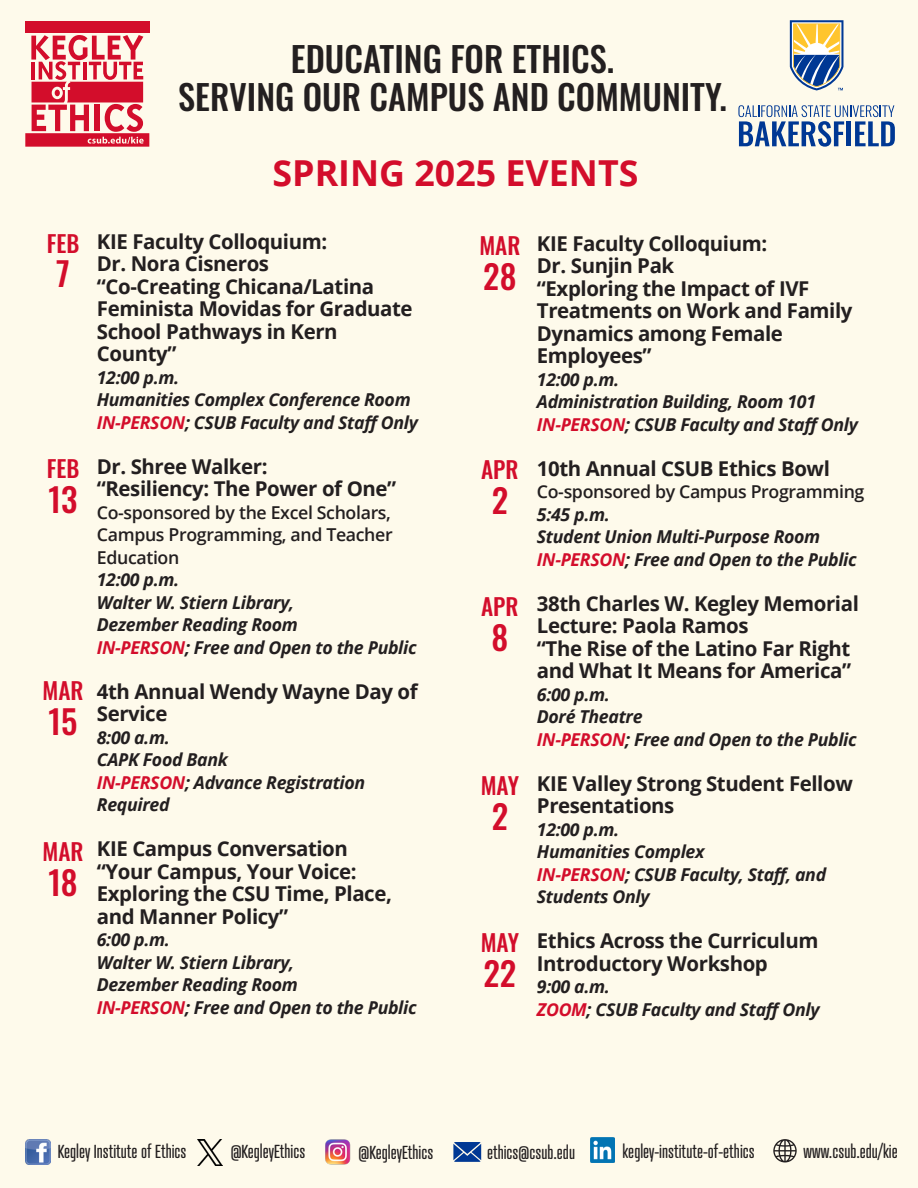
<style>
.page{position:relative;width:918px;height:1188px;background:#fefaeb}
.page>*{position:absolute;margin:0;border:0;box-sizing:border-box;transform-origin:0 0}
.t1{font:700 35.85px "Open Sans";color:#d30d2b}
.t2{font:500 34.5px "Oswald";color:#231f20}
.t3{font:500 33px "Oswald";color:#d30d2b}
.t4{font:500 23.25px "Oswald";color:#d30d2b}
.t5{font:700 20.4px/22.5px "Open Sans";letter-spacing:-.02em;color:#231f20}
.t6{font:18.3px "Atrament";color:#231f20}
.t7{font:italic 700 17.7px/22.5px "Open Sans";letter-spacing:-.02em;color:#231f20}
.t8{font:600 17.7px/22.5px "Open Sans";letter-spacing:-.02em;color:#231f20;text-align:justify}
.s1{color:#d30d2b}
</style>
<div class="page">
<div style="left:25px;top:21px;width:124px;height:12px;background:#d30d2b"></div>
<svg style="left:25px;top:35px;width:124px;height:112px"></svg>
<svg style="left:738px;top:105px;width:157px;height:42px"></svg>
<svg style="left:790px;top:20px;width:53px;height:70px;background:#a0a499"></svg>
<img style="left:590px;top:1137px;width:25px;height:25px">
<img style="left:25px;top:1140px;width:25px;height:24px">
<img style="left:325px;top:1139px;width:26px;height:26px">
<svg style="left:773px;top:1139px;width:24px;height:23px"></svg>
<svg style="left:453px;top:1142px;width:28px;height:20px"></svg>
<img style="left:197px;top:1140px;width:26px;height:25px">
<p class="t2" style="left:291px;top:41px;width:325px">EDUCATING FOR ETHICS.</p>
<p class="t2" style="left:178px;top:78px;width:550px">SERVING OUR CAMPUS AND COMMUNITY.</p>
<p class="t1" style="left:272px;top:148px;width:368px">SPRING 2025 EVENTS</p>
<p class="t4" style="left:47px;top:231px;width:34px">FEB</p>
<p class="t3" style="left:56px;top:257px;width:15px">7</p>
<p class="t4" style="left:47px;top:457px;width:34px">FEB</p>
<p class="t3" style="left:49px;top:483px;width:30px">13</p>
<p class="t4" style="left:43px;top:678px;width:43px">MAR</p>
<p class="t3" style="left:49px;top:704px;width:30px">15</p>
<p class="t4" style="left:43px;top:839px;width:43px">MAR</p>
<p class="t3" style="left:48px;top:865px;width:31px">18</p>
<p class="t5" style="left:97px;top:229px;width:232px">KIE Faculty Colloquium:</p>
<p class="t5" style="left:97px;top:252px;width:174px">Dr. Nora Cisneros</p>
<p class="t5" style="left:97px;top:274px;width:317px">“Co-Creating Chicana/Latina<br>Feminista Movidas for Graduate<br>School Pathways in Kern<br>County”</p>
<p class="t7" style="left:97px;top:366px;width:84px">12:00 p.m.</p>
<p class="t7" style="left:97px;top:388px;width:315px">Humanities Complex Conference Room</p>
<p class="t7" style="left:97px;top:411px;width:323px"><span class="s1">IN-PERSON</span>; CSUB Faculty and Staff Only</p>
<p class="t5" style="left:97px;top:454px;width:172px">Dr. Shree Walker:</p>
<p class="t5" style="left:97px;top:477px;width:301px">“Resiliency: The Power of One”</p>
<p class="t8" style="left:97px;top:501px;width:297px">Co-sponsored by the Excel Scholars, Campus Programming, and Teacher Education</p>
<p class="t7" style="left:97px;top:568px;width:84px">12:00 p.m.</p>
<p class="t7" style="left:97px;top:591px;width:199px">Walter W. Stiern Library,</p>
<p class="t7" style="left:97px;top:613px;width:203px">Dezember Reading Room</p>
<p class="t7" style="left:97px;top:636px;width:321px"><span class="s1">IN-PERSON</span>; Free and Open to the Public</p>
<p class="t5" style="left:97px;top:679px;width:322px">4th Annual Wendy Wayne Day of<br>Service</p>
<p class="t7" style="left:97px;top:726px;width:74px">8:00 a.m.</p>
<p class="t7" style="left:97px;top:748px;width:132px">CAPK Food Bank</p>
<p class="t7" style="left:97px;top:771px;width:270px"><span class="s1">IN-PERSON</span>; Advance Registration<br>Required</p>
<p class="t5" style="left:97px;top:837px;width:253px">KIE Campus Conversation</p>
<p class="t5" style="left:97px;top:859px;width:297px">“Your Campus, Your Voice:<br>Exploring the CSU Time, Place, and Manner Policy”</p>
<p class="t7" style="left:97px;top:928px;width:74px">6:00 p.m.</p>
<p class="t7" style="left:97px;top:951px;width:199px">Walter W. Stiern Library,</p>
<p class="t7" style="left:97px;top:973px;width:203px">Dezember Reading Room</p>
<p class="t7" style="left:97px;top:996px;width:321px"><span class="s1">IN-PERSON</span>; Free and Open to the Public</p>
<p class="t4" style="left:479px;top:233px;width:43px">MAR</p>
<p class="t3" style="left:483px;top:259px;width:35px">28</p>
<p class="t4" style="left:481px;top:457px;width:39px">APR</p>
<p class="t3" style="left:492px;top:483px;width:18px">2</p>
<p class="t4" style="left:481px;top:594px;width:39px">APR</p>
<p class="t3" style="left:491px;top:620px;width:18px">8</p>
<p class="t4" style="left:481px;top:773px;width:40px">MAY</p>
<p class="t3" style="left:492px;top:799px;width:18px">2</p>
<p class="t4" style="left:481px;top:930px;width:40px">MAY</p>
<p class="t3" style="left:483px;top:956px;width:34px">22</p>
<p class="t5" style="left:537px;top:232px;width:232px">KIE Faculty Colloquium:</p>
<p class="t5" style="left:537px;top:254px;width:139px">Dr. Sunjin Pak</p>
<p class="t5" style="left:537px;top:277px;width:317px">“Exploring the Impact of IVF<br>Treatments on Work and Family<br>Dynamics among Female<br>Employees”</p>
<p class="t7" style="left:537px;top:368px;width:84px">12:00 p.m.</p>
<p class="t7" style="left:537px;top:390px;width:281px">Administration Building, Room 101</p>
<p class="t7" style="left:537px;top:413px;width:323px"><span class="s1">IN-PERSON</span>; CSUB Faculty and Staff Only</p>
<p class="t5" style="left:537px;top:457px;width:294px">10th Annual CSUB Ethics Bowl</p>
<p class="t8" style="left:537px;top:480px;width:329px">Co-sponsored by Campus Programming</p>
<p class="t7" style="left:537px;top:503px;width:74px">5:45 p.m.</p>
<p class="t7" style="left:537px;top:525px;width:285px">Student Union Multi-Purpose Room</p>
<p class="t7" style="left:537px;top:548px;width:321px"><span class="s1">IN-PERSON</span>; Free and Open to the Public</p>
<p class="t5" style="left:537px;top:592px;width:324px">38th Charles W. Kegley Memorial<br>Lecture: Paola Ramos</p>
<p class="t5" style="left:537px;top:637px;width:316px">“The Rise of the Latino Far Right and What It Means for America”</p>
<p class="t7" style="left:537px;top:683px;width:74px">6:00 p.m.</p>
<p class="t7" style="left:537px;top:705px;width:107px">Doré Theatre</p>
<p class="t7" style="left:537px;top:728px;width:321px"><span class="s1">IN-PERSON</span>; Free and Open to the Public</p>
<p class="t5" style="left:537px;top:772px;width:317px">KIE Valley Strong Student Fellow<br>Presentations</p>
<p class="t7" style="left:537px;top:818px;width:84px">12:00 p.m.</p>
<p class="t7" style="left:537px;top:840px;width:169px">Humanities Complex</p>
<p class="t7" style="left:537px;top:863px;width:291px"><span class="s1">IN-PERSON</span>; CSUB Faculty, Staff, and<br>Students Only</p>
<p class="t5" style="left:537px;top:929px;width:283px">Ethics Across the Curriculum<br>Introductory Workshop</p>
<p class="t7" style="left:537px;top:975px;width:74px">9:00 a.m.</p>
<p class="t7" style="left:537px;top:998px;width:284px"><span class="s1">ZOOM</span>; CSUB Faculty and Staff Only</p>
<p class="t6" style="left:58px;top:1140px;width:130px">Kegley Institute of Ethics</p>
<p class="t6" style="left:231px;top:1140px;width:76px">@KegleyEthics</p>
<p class="t6" style="left:359px;top:1142px;width:76px">@KegleyEthics</p>
<p class="t6" style="left:487px;top:1142px;width:89px">ethics@csub.edu</p>
<p class="t6" style="left:623px;top:1140px;width:134px">kegley-institute-of-ethics</p>
<p class="t6" style="left:804px;top:1140px;width:96px">www.csub.edu/kie</p>
</div>
